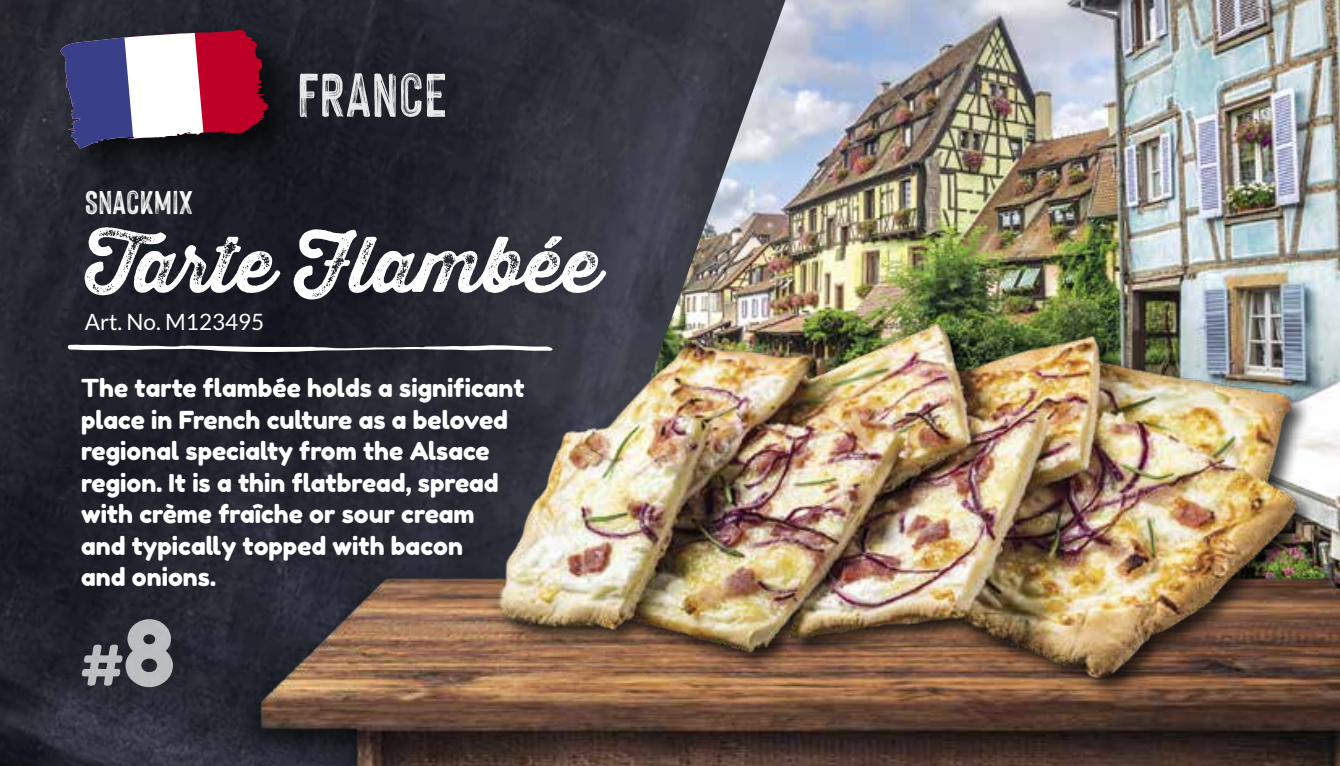
<style>
.page{position:relative;width:1340px;height:766px;background:#fff}
.page>*{position:absolute;margin:0;border:0;box-sizing:border-box;transform-origin:0 0}
.t1{font:76.5px "Thirsty Rough Bol Thr";color:#fff}
.t2{font:67.5px "Hackney Personal Use Only";color:#fff}
.t3{font:56.48px "Fredoka One";color:#fff}
.t4{font:36px "Hackney Personal Use Only";color:#fff}
.t5{font:24.75px/31.5px "Fredoka One";color:#fff}
.t6{font:22.5px "Lato";color:#fff}
.s1{font-size:89.1px}
</style>
<div class="page">
<img style="left:785px;top:0;width:554px;height:558px">
<img style="left:0;top:0;width:785px;height:765px">
<svg style="left:68px;top:344px;width:351px;height:8px"></svg>
<img style="left:232px;top:558px;width:1107px;height:207px">
<img style="left:419px;top:304px;width:897px;height:423px">
<div style="left:51px;top:19px;width:258px;height:171px;background:#000;opacity:.75"></div>
<svg style="left:60px;top:30px;width:179px;height:118px"></svg>
<h2 class="t2" style="left:297px;top:58px;width:152px">FRANCE</h2>
<h3 class="t4" style="left:85px;top:183px;width:110px">SNACKMIX</h3>
<h1 class="t1" style="left:85px;top:206px;width:517px">Tarte Flambée</h1>
<p class="t6" style="left:85px;top:309px;width:181px">Art. No. M123495</p>
<p class="t5" style="left:81px;top:372px;width:445px">The tarte flambée holds a significant place in French culture as a beloved regional specialty from the Alsace region. It is a thin flatbread, spread with crème fraîche or sour cream and typically topped with bacon<br>and onions.</p>
<h3 class="t3" style="left:81px;top:630px;width:96px">#<span class="s1">8</span></h3>
</div>
